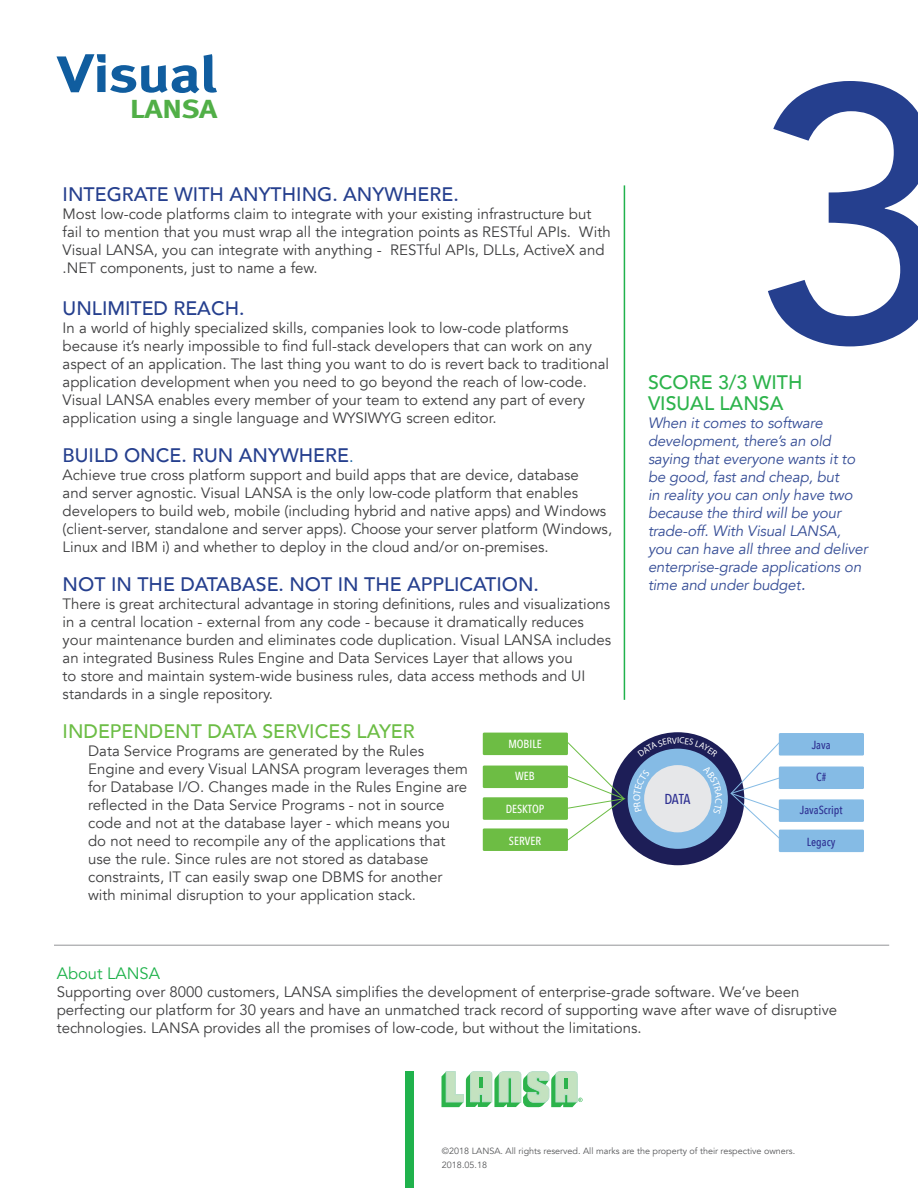
<style>
.page{position:relative;width:918px;height:1188px;background:#fff}
.page>*{position:absolute;margin:0;border:0;box-sizing:border-box;transform-origin:0 0}
.t1{font:700 26.1px "Meta";letter-spacing:-.01em;color:#51af47;scale:1.2 1}
.t2{font:500 19.5px "Avenir";color:#253f8e}
.t3{font:500 19.5px "Avenir";color:#6cbd45}
.t4{font:500 19.5px/21px "Avenir";color:#2cb34b}
.t5{font:16.5px "Avenir";color:#20b24c}
.t6{font:15px/18px "Avenir";color:#3e3e3f}
.t7{font:italic 15px/18px "Avenir";letter-spacing:-.01em;color:#354d96}
.t8{font:500 14.4px "Avenir Next Condensed";color:#2e3092}
.t9{font:500 11.7px "Avenir Next Condensed";color:#fff}
.t10{font:500 11.7px "Avenir Next Condensed";color:#2e3092}
.t11{font:9px "Avenir";color:#57585a}
.s1{font-weight:400;font-size:16.5px;color:#105d9f}
.s2{font-size:18px}
</style>
<div class="page">
<hr style="left:54px;top:945px;width:835px;height:1px;background:#939598">
<hr style="left:624px;top:185px;width:1px;height:515px;background:#20b24c">
<svg style="left:56px;top:54px;width:161px;height:39px"></svg>
<svg style="left:441px;top:1071px;width:142px;height:36px;background:#a6daae"></svg>
<div style="left:405px;top:1071px;width:8px;height:117px;background:#20b24c"></div>
<svg style="left:768px;top:81px;width:150px;height:265px"></svg>
<div style="left:611px;top:732px;width:133px;height:133px;background:#1d1e57;border-radius:50%"></div>
<div style="left:628px;top:749px;width:100px;height:100px;background:#85bbe5;border-radius:50%"></div>
<div style="left:644px;top:765px;width:67px;height:67px;background:#e6e7e9;border-radius:50%"></div>
<div style="left:483px;top:733px;width:85px;height:22px;background:#6dbd44"></div>
<div style="left:483px;top:766px;width:85px;height:22px;background:#6dbd44"></div>
<div style="left:483px;top:797px;width:85px;height:23px;background:#6dbd44"></div>
<div style="left:483px;top:828px;width:85px;height:23px;background:#6dbd44"></div>
<div style="left:779px;top:733px;width:85px;height:23px;background:#85bbe5"></div>
<div style="left:779px;top:767px;width:85px;height:22px;background:#85bbe5"></div>
<div style="left:779px;top:799px;width:85px;height:23px;background:#85bbe5"></div>
<div style="left:779px;top:830px;width:85px;height:22px;background:#85bbe5"></div>
<svg style="left:565px;top:742px;width:62px;height:99px"></svg>
<svg style="left:729px;top:739px;width:55px;height:103px"></svg>
<svg style="left:638px;top:737px;width:80px;height:20px"></svg>
<svg style="left:633px;top:769px;width:17px;height:43px"></svg>
<svg style="left:703px;top:766px;width:19px;height:49px"></svg>
<p class="t1" style="left:130px;top:94px;width:74px">LANSA</p>
<p class="t2" style="left:63px;top:177px;width:398px">INTEGRATE WITH ANYTHING. ANYWHERE.</p>
<p class="t6" style="left:63px;top:205px;width:550px">Most low-code platforms claim to integrate with your existing infrastructure but fail to mention that you must wrap all the integration points as RESTful APIs. With Visual LANSA, you can integrate with anything - RESTful APIs, DLLs, ActiveX and .NET components, just to name a few.</p>
<p class="t2" style="left:63px;top:291px;width:184px">UNLIMITED REACH.</p>
<p class="t6" style="left:63px;top:319px;width:548px">In a world of highly specialized skills, companies look to low-code platforms because it’s nearly impossible to find full-stack developers that can work on any aspect of an application. The last thing you want to do is revert back to traditional application development when you need to go beyond the reach of low-code.<br>Visual LANSA enables every member of your team to extend any part of every application using a single language and WYSIWYG screen editor.</p>
<p class="t2" style="left:63px;top:438px;width:292px">BUILD ONCE. RUN ANYWHERE<span class="s1">.</span></p>
<p class="t6" style="left:63px;top:466px;width:551px">Achieve true cross platform support and build apps that are device, database<br>and server agnostic. Visual LANSA is the only low-code platform that enables developers to build web, mobile (including hybrid and native apps) and Windows (client-server, standalone and server apps). Choose your server platform (Windows, Linux and IBM i) and whether to deploy in the cloud and/or on-premises.</p>
<p class="t2" style="left:63px;top:567px;width:478px">NOT IN THE DATABASE. NOT IN THE APPLICATION.</p>
<p class="t6" style="left:63px;top:595px;width:550px">There is great architectural advantage in storing definitions, rules and visualizations in a central location - external from any code - because it dramatically reduces your maintenance burden and eliminates code duplication. Visual LANSA includes an integrated Business Rules Engine and Data Services Layer that allows you<br>to store and maintain system-wide business rules, data access methods and UI standards in a single repository.</p>
<p class="t3" style="left:63px;top:714px;width:354px">INDEPENDENT DATA SERVICES LAYER</p>
<p class="t6" style="left:88px;top:742px;width:381px">Data Service Programs are generated by the Rules Engine and every Visual LANSA program leverages them for Database I/O. Changes made in the Rules Engine are reflected in the Data Service Programs - not in source code and not at the database layer - which means you do not need to recompile any of the applications that use the rule. Since rules are not stored as database constraints, IT can easily swap one DBMS for another with minimal disruption to your application stack.</p>
<p class="t9" style="left:508px;top:737px;width:35px">MOBILE</p>
<p class="t9" style="left:515px;top:769px;width:21px">WEB</p>
<p class="t9" style="left:506px;top:801px;width:40px">DESKTOP</p>
<p class="t9" style="left:509px;top:834px;width:34px">SERVER</p>
<p class="t4" style="left:648px;top:371px;width:156px">SCORE 3/3 WITH<br>VISUAL LANSA</p>
<p class="t7" style="left:648px;top:414px;width:221px">When it comes to software development, there’s an old saying that everyone wants it to be good, fast and cheap, but<br>in reality you can only have two because the third will be your trade-off. With Visual LANSA, you can have all three and deliver enterprise-grade applications on time and under budget<span class="s2">.</span></p>
<p class="t8" style="left:664px;top:790px;width:28px">DATA</p>
<p class="t10" style="left:812px;top:738px;width:20px">Java</p>
<p class="t10" style="left:816px;top:770px;width:12px">C#</p>
<p class="t10" style="left:800px;top:803px;width:44px">JavaScript</p>
<p class="t10" style="left:807px;top:835px;width:30px">Legacy</p>
<p class="t5" style="left:57px;top:963px;width:105px">About LANSA</p>
<p class="t6" style="left:57px;top:983px;width:782px">Supporting over 8000 customers, LANSA simplifies the development of enterprise-grade software. We’ve been perfecting our platform for 30 years and have an unmatched track record of supporting wave after wave of disruptive technologies. LANSA provides all the promises of low-code, but without the limitations.</p>
<p class="t11" style="left:442px;top:1146px;width:355px">©2018 LANSA. All rights reserved. All marks are the property of their respective owners.</p>
<p class="t11" style="left:442px;top:1159px;width:47px">2018.05.18</p>
</div>
